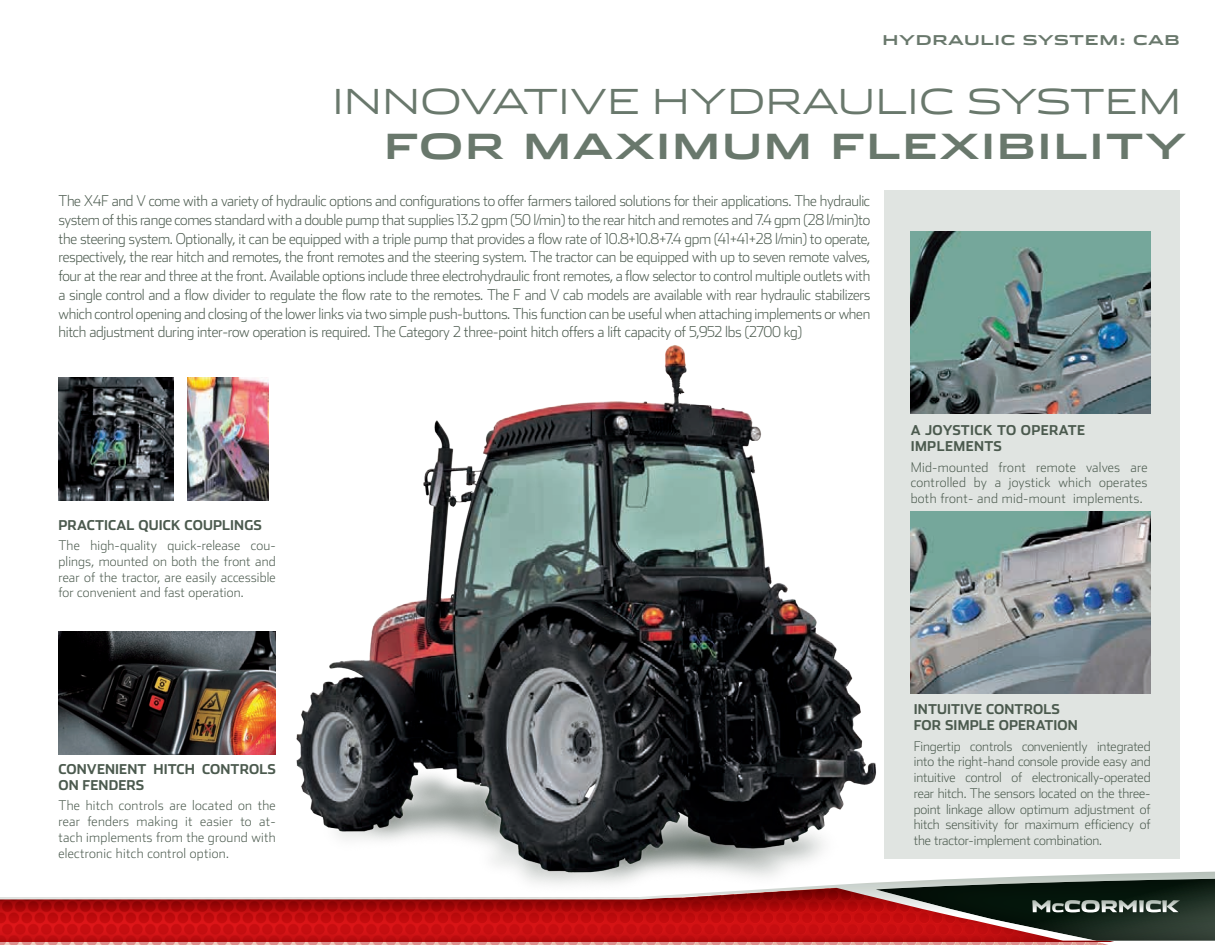
<style>
.page{position:relative;width:1215px;height:945px;background:#fff}
.page>*{position:absolute;margin:0;border:0;box-sizing:border-box;transform-origin:0 0}
.t1{font:300 34.5px "Stainless Ext";color:#69786c}
.t2{font:700 34.5px "Stainless Ext";letter-spacing:.05em;color:#69786c}
.t3{font:200 15px/18.8px "Stainless";letter-spacing:-.02em;color:#4b5a4e;text-align:justify}
.t4{font:200 13.5px/15.8px "Stainless";letter-spacing:.01em;color:#4b5a4e;text-align:justify}
.t5{font:700 13.5px/16.5px "Stainless";letter-spacing:.01em;color:#4b5a4e}
.t6{font:700 13.5px/16.5px "Stainless";letter-spacing:.03em;color:#4b5a4e}
.t7{font:700 13.5px "Stainless Ext";letter-spacing:.05em;color:#69786c}
</style>
<div class="page">
<img style="left:0;top:941px;width:1108px;height:4px">
<svg style="left:0;top:871px;width:1215px;height:70px"></svg>
<div style="left:874px;top:874px;width:341px;height:68px;background:#05170c;opacity:.75"></div>
<svg style="left:876px;top:876px;width:339px;height:65px;background:#5c453f"></svg>
<div style="left:885px;top:58px;width:295px;height:801px;background:#e0e4e1"></div>
<img style="left:911px;top:512px;width:240px;height:181px">
<img style="left:911px;top:232px;width:240px;height:181px">
<div style="left:103px;top:58px;width:1078px;height:132px;background:#fff"></div>
<img style="left:269px;top:342px;width:616px;height:551px">
<img style="left:58px;top:632px;width:218px;height:123px">
<img style="left:58px;top:378px;width:116px;height:123px">
<img style="left:188px;top:378px;width:81px;height:123px">
<p class="t7" style="left:882px;top:32px;width:299px">HYDRAULIC SYSTEM: CAB</p>
<h1 class="t1" style="left:332px;top:81px;width:851px">INNOVATIVE HYDRAULIC SYSTEM</h1>
<h1 class="t2" style="left:384px;top:126px;width:803px">FOR MAXIMUM FLEXIBILITY</h1>
<p class="t3" style="left:58px;top:191px;width:813px">The X4F and V come with a variety of hydraulic options and configurations to offer farmers tailored solutions for their applications. The hydraulic system of this range comes standard with a double pump that supplies 13.2 gpm (50 l/min) to the rear hitch and remotes and 7.4 gpm (28 l/min)to the steering system. Optionally, it can be equipped with a triple pump that provides a flow rate of 10.8+10.8+7.4 gpm (41+41+28 l/min) to operate, respectively, the rear hitch and remotes, the front remotes and the steering system. The tractor can be equipped with up to seven remote valves, four at the rear and three at the front. Available options include three electrohydraulic front remotes, a flow selector to control multiple outlets with a single control and a flow divider to regulate the flow rate to the remotes. The F and V cab models are available with rear hydraulic stabilizers which control opening and closing of the lower links via two simple push-buttons. This function can be useful when attaching implements or when hitch adjustment during inter-row operation is required. The Category 2 three-point hitch offers a lift capacity of 5,952 lbs (2700 kg)</p>
<p class="t5" style="left:58px;top:516px;width:205px">PRACTICAL QUICK COUPLINGS</p>
<p class="t4" style="left:58px;top:537px;width:219px">The high-quality quick-release cou&shy;plings, mounted on both the front and rear of the tractor, are easily accessible for convenient and fast operation.</p>
<p class="t6" style="left:911px;top:421px;width:176px">A JOYSTICK TO OPERATE<br>IMPLEMENTS</p>
<p class="t4" style="left:911px;top:459px;width:238px">Mid-mounted front remote valves are controlled by a joystick which operates both front- and mid-mount implements.</p>
<p class="t5" style="left:58px;top:760px;width:219px">CONVENIENT HITCH CONTROLS<br>ON FENDERS</p>
<p class="t4" style="left:58px;top:798px;width:219px">The hitch controls are located on the rear fenders making it easier to at&shy;tach implements from the ground with electronic hitch control option.</p>
<p class="t5" style="left:914px;top:700px;width:165px">INTUITIVE CONTROLS<br>FOR SIMPLE OPERATION</p>
<p class="t4" style="left:914px;top:738px;width:238px">Fingertip controls conveniently integrated into the right-hand console provide easy and intuitive control of electronically-operated rear hitch. The sensors located on the three&shy;point linkage allow optimum adjustment of hitch sensitivity for maximum efficiency of the tractor-implement combination.</p>
</div>
